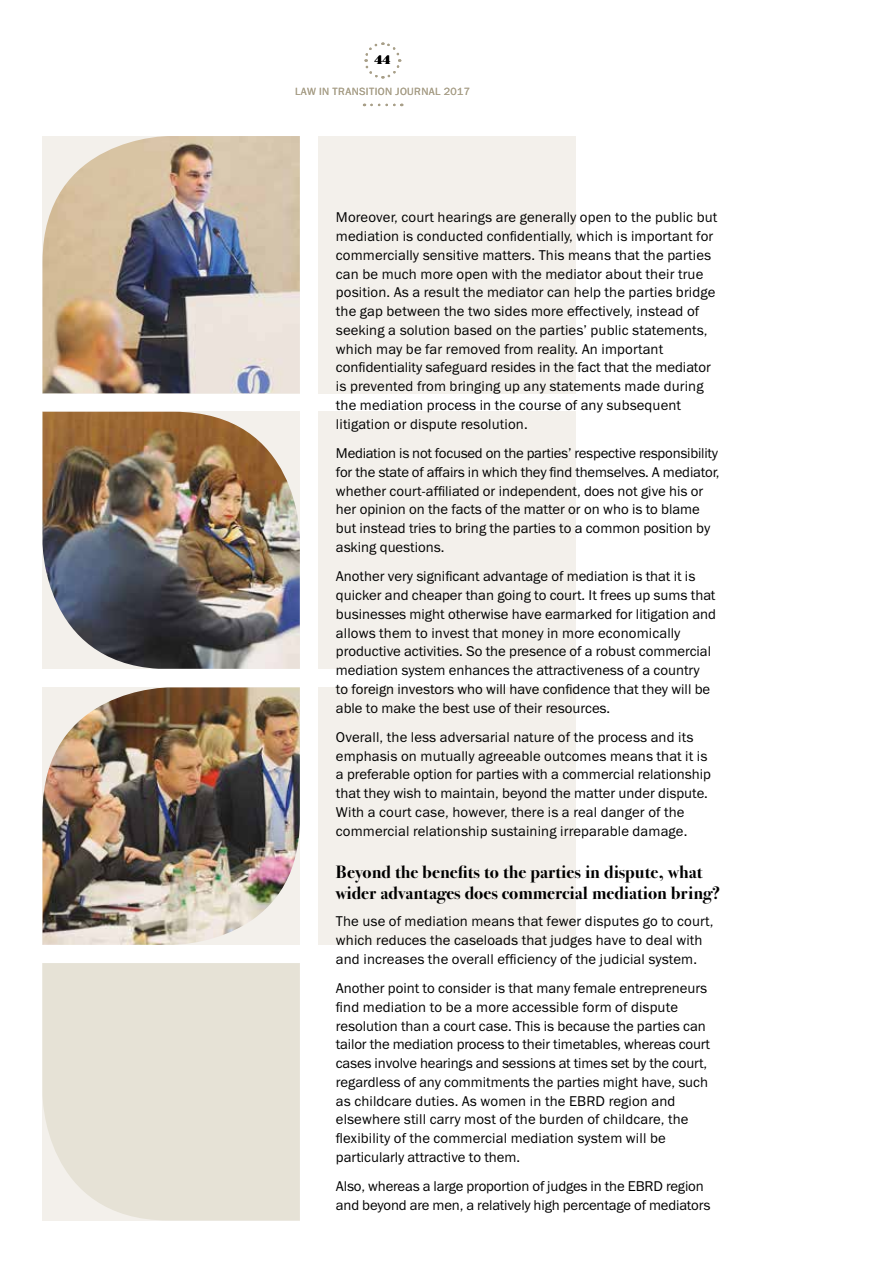
<style>
.page{position:relative;width:893px;height:1263px;background:#fff}
.page>*{position:absolute;margin:0;border:0;box-sizing:border-box;transform-origin:0 0}
.t1{font:700 18px/21px "Bodoni Sev ITC";color:#000}
.t2{font:14.25px/18.8px "Franklin Gothic Book ITC";color:#000}
.t3{font:12px "Bodoni Poster";color:#000}
.t4{font:10.5px "Franklin Gothic Book ITC";letter-spacing:.04em;color:#a89f88}
</style>
<div class="page">
<svg style="left:371px;top:104px;width:31px;height:2px"></svg>
<svg style="left:364px;top:42px;width:38px;height:37px"></svg>
<div style="left:43px;top:963px;width:257px;height:257px;background:#e6e2d6"></div>
<div style="left:318px;top:136px;width:257px;height:257px;background:#f3f0eb"></div>
<div style="left:318px;top:412px;width:257px;height:257px;background:#f3f0eb"></div>
<div style="left:318px;top:687px;width:257px;height:258px;background:#f3f0eb"></div>
<img style="left:43px;top:136px;width:257px;height:257px">
<img style="left:43px;top:412px;width:257px;height:257px">
<img style="left:43px;top:687px;width:257px;height:258px">
<p class="t3" style="left:374px;top:53px;width:18px">44</p>
<p class="t4" style="left:295px;top:85px;width:177px">LAW IN TRANSITION JOURNAL 2017</p>
<p class="t2" style="left:336px;top:208px;width:383px">Moreover, court hearings are generally open to the public but mediation is conducted confidentially, which is important for commercially sensitive matters. This means that the parties can be much more open with the mediator about their true position. As a result the mediator can help the parties bridge the gap between the two sides more effectively, instead of seeking a solution based on the parties’ public statements, which may be far removed from reality. An important confidentiality safeguard resides in the fact that the mediator is prevented from bringing up any statements made during the mediation process in the course of any subsequent litigation or dispute resolution.</p>
<p class="t2" style="left:336px;top:443px;width:385px">Mediation is not focused on the parties’ respective responsibility for the state of affairs in which they find themselves. A mediator, whether court-affiliated or independent, does not give his or her opinion on the facts of the matter or on who is to blame but instead tries to bring the parties to a common position by asking questions.</p>
<p class="t2" style="left:336px;top:567px;width:382px">Another very significant advantage of mediation is that it is quicker and cheaper than going to court. It frees up sums that businesses might otherwise have earmarked for litigation and allows them to invest that money in more economically productive activities. So the presence of a robust commercial mediation system enhances the attractiveness of a country<br>to foreign investors who will have confidence that they will be able to make the best use of their resources.</p>
<p class="t2" style="left:336px;top:727px;width:376px">Overall, the less adversarial nature of the process and its emphasis on mutually agreeable outcomes means that it is a preferable option for parties with a commercial relationship that they wish to maintain, beyond the matter under dispute.<br>With a court case, however, there is a real danger of the commercial relationship sustaining irreparable damage.</p>
<p class="t1" style="left:336px;top:862px;width:386px">Beyond the benefits to the parties in dispute, what wider advantages does commercial mediation bring?</p>
<p class="t2" style="left:336px;top:911px;width:379px">The use of mediation means that fewer disputes go to court, which reduces the caseloads that judges have to deal with and increases the overall efficiency of the judicial system.</p>
<p class="t2" style="left:336px;top:978px;width:376px">Another point to consider is that many female entrepreneurs find mediation to be a more accessible form of dispute resolution than a court case. This is because the parties can tailor the mediation process to their timetables, whereas court cases involve hearings and sessions at times set by the court, regardless of any commitments the parties might have, such as childcare duties. As women in the EBRD region and elsewhere still carry most of the burden of childcare, the flexibility of the commercial mediation system will be particularly attractive to them.</p>
<p class="t2" style="left:336px;top:1177px;width:376px">Also, whereas a large proportion of judges in the EBRD region and beyond are men, a relatively high percentage of mediators</p>
</div>
